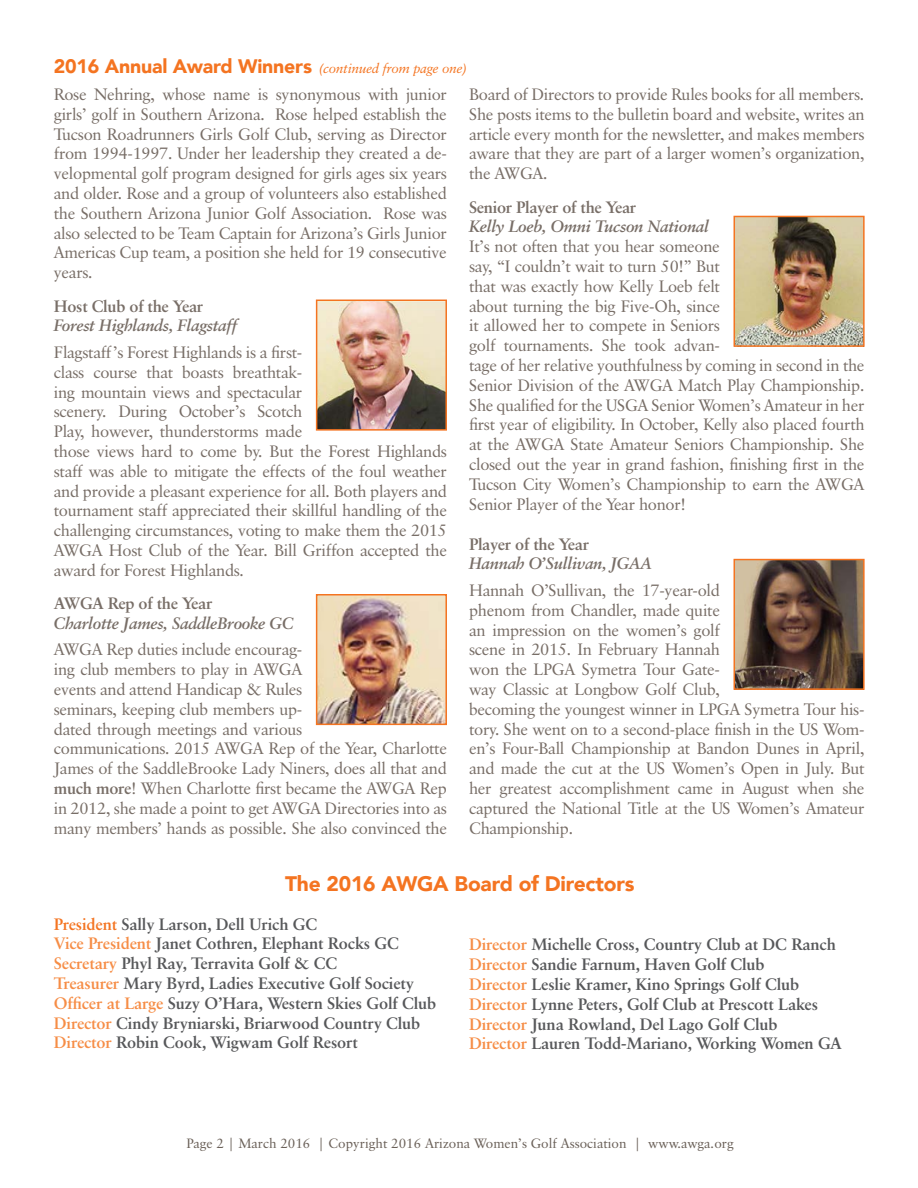
<style>
.page{position:relative;width:918px;height:1188px;background:#fff}
.page>*{position:absolute;margin:0;border:0;box-sizing:border-box;transform-origin:0 0}
.t1{font:900 21px "Avenir";letter-spacing:-.01em;color:#f47421}
.t2{font:900 19.5px "Avenir";letter-spacing:-.01em;color:#f47421}
.t3{font:16.5px/19.8px "Classical Garamond BT";letter-spacing:-.02em;color:#786e67}
.t4{font:700 16.5px/19.8px "Classical Garamond BT";letter-spacing:-.01em;color:#57585a}
.t5{font:italic 700 16.5px "Classical Garamond BT";letter-spacing:-.02em;color:#786e67}
.t6{font:700 16.5px "Classical Garamond BT";letter-spacing:-.02em;color:#786e67}
.t7{font:13.5px "Classical Garamond BT";color:#6a6058}
.s1{font-family:"Classical Garamond BT";font-weight:400;font-style:italic;font-size:13.5px}
.s2{font-weight:700}
.s3{color:#f47421}
.s4{color:#f68d46}
</style>
<div class="page">
<img style="left:319px;top:303px;width:125px;height:125px">
<div style="left:316px;top:300px;width:131px;height:131px;border:2px solid #f47421"></div>
<img style="left:737px;top:219px;width:125px;height:125px">
<div style="left:734px;top:216px;width:131px;height:131px;border:2px solid #f47421"></div>
<img style="left:737px;top:562px;width:125px;height:125px">
<div style="left:734px;top:559px;width:131px;height:131px;border:2px solid #f47421"></div>
<img style="left:319px;top:597px;width:125px;height:125px">
<div style="left:316px;top:594px;width:131px;height:131px;border:2px solid #f47421"></div>
<p class="t2" style="left:54px;top:50px;width:415px">2016 Annual Award Winners <span class="s1">(continued from page one)</span></p>
<p class="t3" style="left:54px;top:84px;width:395px;text-align:justify">Rose Nehring, whose name is synonymous with junior girls’ golf in Southern Arizona. Rose helped establish the Tucson Roadrunners Girls Golf Club, serving as Director from 1994-1997. Under her leadership they created a de&shy;velopmental golf program designed for girls ages six years and older. Rose and a group of volunteers also established the Southern Arizona Junior Golf Association. Rose was also selected to be Team Captain for Arizona’s Girls Junior Americas Cup team, a position she held for 19 consecutive years.</p>
<p class="t6" style="left:54px;top:296px;width:151px">Host Club of the Year</p>
<p class="t5" style="left:54px;top:315px;width:185px">Forest Highlands, Flagstaff</p>
<p class="t3" style="left:54px;top:342px;width:395px">Flagstaff’s Forest Highlands is a first-<br>class course that boasts breathtak-<br>ing mountain views and spectacular<br>scenery. During October’s Scotch<br>Play, however, thunderstorms made<br>those views hard to come by. But the Forest Highlands staff was able to mitigate the effects of the foul weather and provide a pleasant experience for all. Both players and tournament staff appreciated their skillful handling of the challenging circumstances, voting to make them the 2015<br>AWGA Host Club of the Year. Bill Griffon accepted the award for Forest Highlands.</p>
<p class="t6" style="left:54px;top:593px;width:160px">AWGA Rep of the Year</p>
<p class="t5" style="left:54px;top:613px;width:242px">Charlotte James, SaddleBrooke GC</p>
<p class="t3" style="left:54px;top:639px;width:395px">AWGA Rep duties include encourag-<br>ing club members to play in AWGA<br>events and attend Handicap &amp; Rules<br>seminars, keeping club members up-<br>dated through meetings and various<br>communications. 2015 AWGA Rep of the Year, Charlotte James of the SaddleBrooke Lady Niners, does all that and <span class="s2">much more</span>! When Charlotte first became the AWGA Rep in 2012, she made a point to get AWGA Directories into as many members’ hands as possible. She also convinced the</p>
<p class="t3" style="left:469px;top:84px;width:397px;text-align:justify">Board of Directors to provide Rules books for all members.<br>She posts items to the bulletin board and website, writes an article every month for the newsletter, and makes members aware that they are part of a larger women’s organization, the AWGA.</p>
<p class="t6" style="left:469px;top:197px;width:169px">Senior Player of the Year</p>
<p class="t5" style="left:469px;top:216px;width:242px">Kelly Loeb, Omni Tucson National</p>
<p class="t3" style="left:469px;top:236px;width:397px">It’s not often that you hear someone<br>say, “I couldn’t wait to turn 50!” But<br>that was exactly how Kelly Loeb felt<br>about turning the big Five-Oh, since<br>it allowed her to compete in Seniors<br>golf tournaments. She took advan-<br>tage of her relative youthfulness by coming in second in the Senior Division of the AWGA Match Play Championship.<br>She qualified for the USGA Senior Women’s Amateur in her first year of eligibility. In October, Kelly also placed fourth at the AWGA State Amateur Seniors Championship. She closed out the year in grand fashion, finishing first in the Tucson City Women’s Championship to earn the AWGA Senior Player of the Year honor!</p>
<p class="t6" style="left:469px;top:534px;width:122px">Player of the Year</p>
<p class="t5" style="left:469px;top:554px;width:185px">Hannah O’Sullivan, JGAA</p>
<p class="t3" style="left:469px;top:580px;width:397px">Hannah O’Sullivan, the 17-year-old<br>phenom from Chandler, made quite<br>an impression on the women’s golf<br>scene in 2015. In February Hannah<br>won the LPGA Symetra Tour Gate-<br>way Classic at Longbow Golf Club,<br>becoming the youngest winner in LPGA Symetra Tour his&shy;tory. She went on to a second-place finish in the US Wom&shy;en’s Four-Ball Championship at Bandon Dunes in April, and made the cut at the US Women’s Open in July. But her greatest accomplishment came in August when she captured the National Title at the US Women’s Amateur Championship.</p>
<p class="t1" style="left:285px;top:865px;width:351px">The 2016 AWGA Board of Directors</p>
<p class="t4" style="left:54px;top:914px;width:384px"><span class="s3">President</span> Sally Larson, Dell Urich GC<br><span class="s4">Vice President</span> Janet Cothren, Elephant Rocks GC <span class="s4">Secretary</span> Phyl Ray, Terravita Golf &amp; CC<br><span class="s4">Treasurer</span> Mary Byrd, Ladies Executive Golf Society <span class="s4">Officer at Large</span> Suzy O’Hara, Western Skies Golf Club <span class="s4">Director</span> Cindy Bryniarski, Briarwood Country Club <span class="s4">Director</span> Robin Cook, Wigwam Golf Resort</p>
<p class="t4" style="left:469px;top:935px;width:374px"><span class="s4">Director</span> Michelle Cross, Country Club at DC Ranch <span class="s4">Director</span> Sandie Farnum, Haven Golf Club<br><span class="s4">Director</span> Leslie Kramer, Kino Springs Golf Club <span class="s4">Director</span> Lynne Peters, Golf Club at Prescott Lakes <span class="s4">Director</span> Juna Rowland, Del Lago Golf Club<br><span class="s4">Director</span> Lauren Todd-Mariano, Working Women GA</p>
<p class="t7" style="left:187px;top:1135px;width:549px">Page 2 | March 2016 | Copyright 2016 Arizona Women’s Golf Association | www.awga.org</p>
</div>
